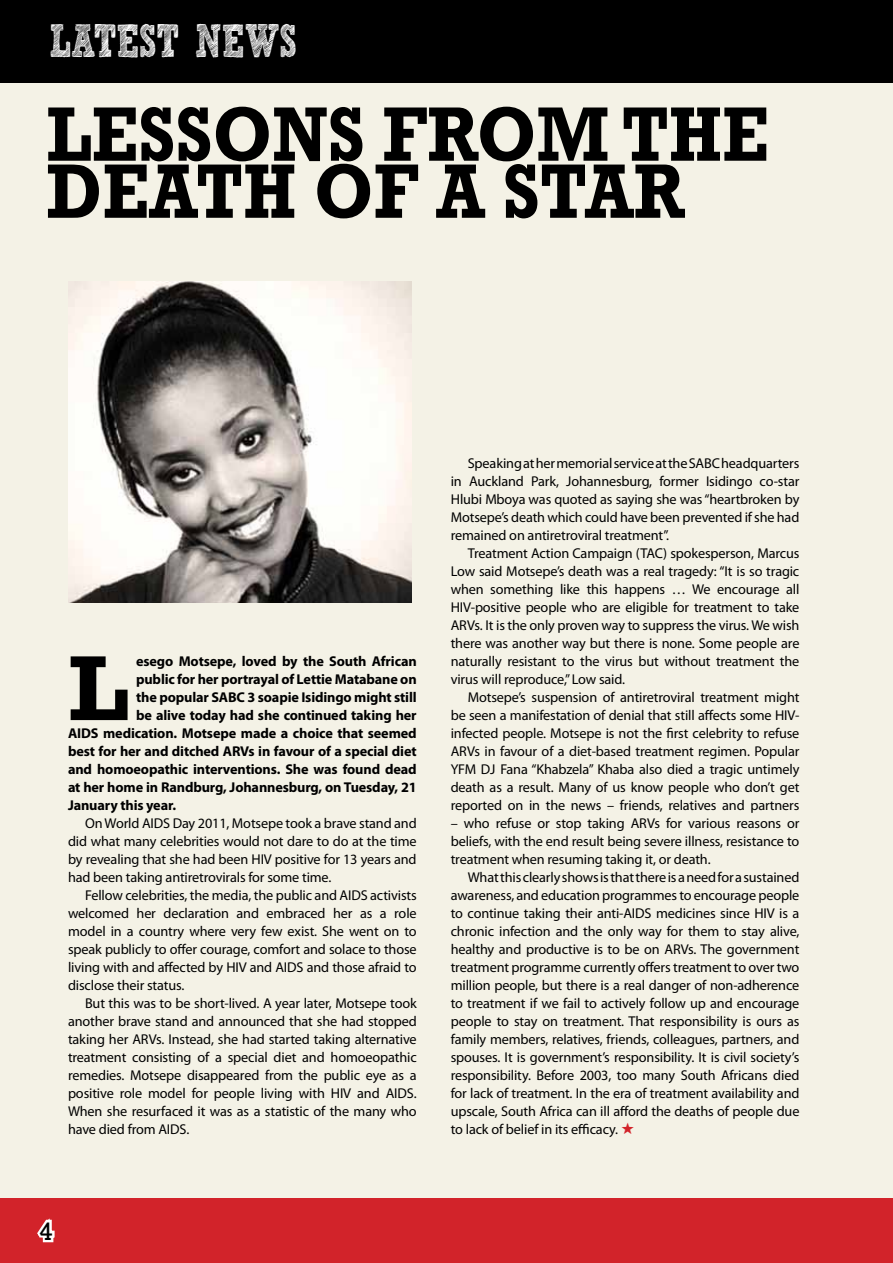
<style>
.page{position:relative;width:893px;height:1263px;background:#fff}
.page>*{position:absolute;margin:0;border:0;box-sizing:border-box;transform-origin:0 0}
.t1{font:700 93.75px "Rockwell";color:#000}
.t2{font:700 78.3px "Rockwell";color:#000;scale:.89 1}
.t3{font:700 46.5px "freeversion Sketch Block";color:#fff;scale:.68 1}
.t4{font:25.95px "Rockwell";color:#000}
.t5{font:14.25px/18px "Myriad Pro";letter-spacing:-.01em;color:#000;text-align:justify}
.t6{font:700 14.25px "Myriad Pro";letter-spacing:-.01em;color:#000}
.s1{color:#d2232a}
</style>
<div class="page">
<div style="left:0;top:1197px;width:893px;height:66px;background:#d2232a"></div>
<svg style="left:37px;top:1218px;width:18px;height:25px"></svg>
<div style="left:0;top:83px;width:893px;height:1114px;background:#f4f2e6"></div>
<div style="left:0;top:0;width:893px;height:83px;background:#000"></div>
<img style="left:68px;top:281px;width:344px;height:322px">
<h3 class="t3" style="left:50px;top:24px;width:365px">LATEST NEWS</h3>
<h2 class="t2" style="left:46px;top:87px;width:52px">LESSONS</h2>
<h2 class="t2" style="left:382px;top:87px;width:57px">FRO</h2>
<h2 class="t2" style="left:536px;top:87px;width:150px">M THE</h2>
<h2 class="t2" style="left:46px;top:144px;width:57px">DEATH</h2>
<h2 class="t2" style="left:314px;top:144px;width:264px">OF ASTAR</h2>
<h1 class="t1" style="left:68px;top:632px;width:58px">L</h1>
<p class="t6" style="left:136px;top:652px;width:282px">esego Motsepe, loved by the South African</p>
<p class="t6" style="left:136px;top:670px;width:282px">public for her portrayal of Lettie Matabane on</p>
<p class="t6" style="left:136px;top:688px;width:282px">the popular SABC 3 soapie Isidingo might still</p>
<p class="t6" style="left:136px;top:706px;width:282px">be alive today had she continued taking her</p>
<p class="t6" style="left:68px;top:724px;width:350px">AIDS medication. Motsepe made a choice that seemed</p>
<p class="t6" style="left:68px;top:742px;width:350px">best for her and ditched ARVs in favour of a special diet</p>
<p class="t6" style="left:68px;top:760px;width:350px">and homoeopathic interventions. She was found dead</p>
<p class="t6" style="left:68px;top:778px;width:350px">at her home in Randburg, Johannesburg, on Tuesday, 21</p>
<p class="t6" style="left:68px;top:796px;width:110px">January this year.</p>
<p class="t5" style="left:68px;top:814px;width:350px;text-indent:17px">On World AIDS Day 2011, Motsepe took a brave stand and did what many celebrities would not dare to do at the time by revealing that she had been HIV positive for 13 years and had been taking antiretrovirals for some time.</p>
<p class="t5" style="left:68px;top:886px;width:350px;text-indent:17px">Fellow celebrities, the media, the public and AIDS activists welcomed her declaration and embraced her as a role model in a country where very few exist. She went on to speak publicly to offer courage, comfort and solace to those living with and affected by HIV and AIDS and those afraid to disclose their status.</p>
<p class="t5" style="left:68px;top:994px;width:350px;text-indent:17px">But this was to be short-lived. A year later, Motsepe took another brave stand and announced that she had stopped taking her ARVs. Instead, she had started taking alternative treatment consisting of a special diet and homoeopathic remedies. Motsepe disappeared from the public eye as a positive role model for people living with HIV and AIDS.<br>When she resurfaced it was as a statistic of the many who have died from AIDS.</p>
<h3 class="t4" style="left:39px;top:1216px;width:16px">4</h3>
<p class="t5" style="left:451px;top:454px;width:350px;text-indent:17px">Speaking at her memorial service at the SABC headquarters in Auckland Park, Johannesburg, former Isidingo co-star Hlubi Mboya was quoted as saying she was “heartbroken by Motsepe’s death which could have been prevented if she had remained on antiretroviral treatment”.</p>
<p class="t5" style="left:451px;top:544px;width:350px;text-indent:17px">Treatment Action Campaign (TAC) spokesperson, Marcus Low said Motsepe’s death was a real tragedy: “It is so tragic when something like this happens … We encourage all HIV-positive people who are eligible for treatment to take ARVs. It is the only proven way to suppress the virus. We wish there was another way but there is none. Some people are naturally resistant to the virus but without treatment the virus will reproduce,” Low said.</p>
<p class="t5" style="left:451px;top:688px;width:350px;text-indent:17px">Motsepe’s suspension of antiretroviral treatment might be seen a manifestation of denial that still affects some HIV&shy;infected people. Motsepe is not the first celebrity to refuse ARVs in favour of a diet-based treatment regimen. Popular YFM DJ Fana “Khabzela” Khaba also died a tragic untimely death as a result. Many of us know people who don’t get reported on in the news – friends, relatives and partners</p>
<p class="t5" style="left:451px;top:814px;width:350px">– who refuse or stop taking ARVs for various reasons or beliefs, with the end result being severe illness, resistance to treatment when resuming taking it, or death.</p>
<p class="t5" style="left:451px;top:868px;width:350px;text-indent:17px">What this clearly shows is that there is a need for a sustained awareness, and education programmes to encourage people to continue taking their anti-AIDS medicines since HIV is a chronic infection and the only way for them to stay alive, healthy and productive is to be on ARVs. The government treatment programme currently offers treatment to over two million people, but there is a real danger of non-adherence to treatment if we fail to actively follow up and encourage people to stay on treatment. That responsibility is ours as family members, relatives, friends, colleagues, partners, and spouses. It is government’s responsibility. It is civil society’s responsibility. Before 2003, too many South Africans died for lack of treatment. In the era of treatment availability and upscale, South Africa can ill afford the deaths of people due to lack of belief in its efficacy. <span class="s1">▲</span></p>
</div>
